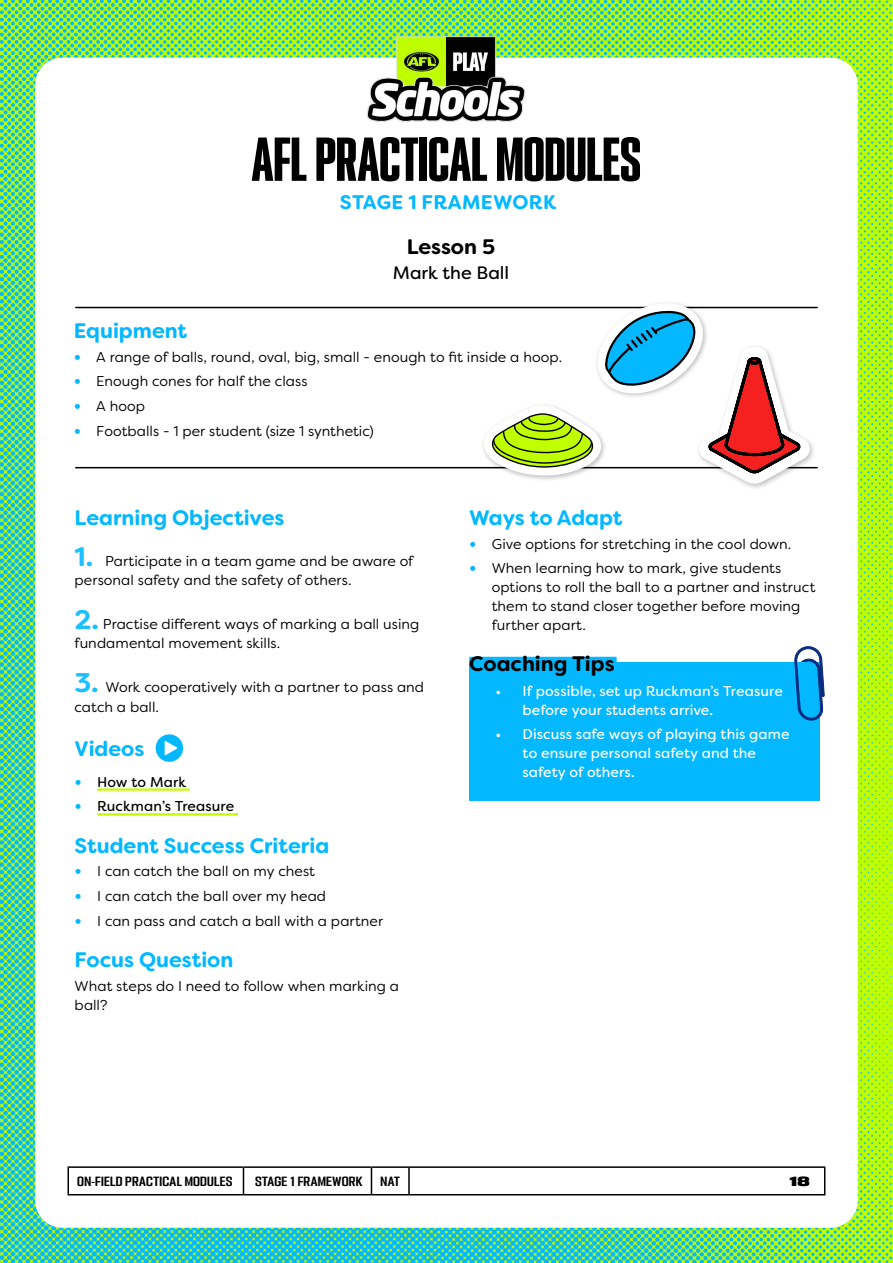
<style>
.page{position:relative;width:893px;height:1263px;background:#fff}
.page>*{position:absolute;margin:0;border:0;box-sizing:border-box;transform-origin:0 0}
.t1{font:55.5px "PODIUM Sharp 2.10";color:#000}
.Subhead_1{font:700 21px "Filson Soft";color:#03b8ff}
.Subhead_1_Black{font:700 21px "Filson Soft";color:#000}
.Heading_3{font:700 21px "Filson Soft";letter-spacing:-.005em;color:#000}
.t2{font:700 19.65px "Filson Soft";letter-spacing:.02em;color:#03b8ff}
.Heading_3_1{font:18px "Filson Soft";letter-spacing:-.005em;color:#000}
.NEW_body{font:14.25px/18.8px "Filson Soft";letter-spacing:.005em;color:#000}
.t3{font:14.25px/18.8px "Filson Soft";letter-spacing:.005em;color:#fff}
.t4{font:14.25px "Filson Soft";letter-spacing:.005em;color:#000}
.t5{font:12px "PODIUM Sharp 4.9";letter-spacing:.02em;color:#000}
.t6{font:12px "PODIUM Sharp 7.12";color:#000}
.s1{font-weight:700;font-size:18px;color:#03b8ff}
.s2{font-weight:700;font-size:27px;color:#1cbfff}
</style>
<div class="page">
<img style="left:0;top:0;width:893px;height:1263px">
<div style="left:35px;top:58px;width:823px;height:1170px;background:#fff;border-radius:27px"></div>
<img style="left:332px;top:0;width:229px;height:122px">
<hr style="left:68px;top:1166px;width:175px;height:2px;background:#000">
<svg style="left:68px;top:1168px;width:1px;height:26px"></svg>
<hr style="left:243px;top:1166px;width:128px;height:2px;background:#000">
<svg style="left:243px;top:1168px;width:1px;height:26px"></svg>
<hr style="left:371px;top:1166px;width:38px;height:2px;background:#000">
<svg style="left:371px;top:1168px;width:1px;height:26px"></svg>
<hr style="left:409px;top:1166px;width:416px;height:2px;background:#000">
<hr style="left:408px;top:1168px;width:2px;height:26px;background:#000">
<svg style="left:824px;top:1168px;width:1px;height:26px"></svg>
<hr style="left:68px;top:1194px;width:175px;height:1px;background:#000">
<hr style="left:243px;top:1194px;width:128px;height:1px;background:#000">
<hr style="left:371px;top:1194px;width:38px;height:1px;background:#000">
<hr style="left:409px;top:1194px;width:416px;height:1px;background:#000">
<hr style="left:97px;top:788px;width:93px;height:3px;background:#c0ff00">
<hr style="left:97px;top:813px;width:141px;height:2px;background:#c0ff00">
<svg style="left:156px;top:734px;width:27px;height:28px"></svg>
<div style="left:469px;top:662px;width:350px;height:138px;background:#03b8ff"></div>
<svg style="left:794px;top:646px;width:30px;height:74px"></svg>
<div style="left:469px;top:657px;width:148px;height:15px;background:#03b8ff"></div>
<hr style="left:76px;top:307px;width:741px;height:1px;background:#000">
<hr style="left:76px;top:467px;width:741px;height:1px;background:#000">
<div style="left:695px;top:343px;width:121px;height:147px;background:#000;opacity:.25"></div>
<svg style="left:483px;top:302px;width:327px;height:182px"></svg>
<h1 class="t1" style="left:252px;top:124px;width:391px">AFL PRACTICAL MODULES</h1>
<h3 class="t2" style="left:340px;top:190px;width:218px">STAGE 1 FRAMEWORK</h3>
<p class="Heading_3" style="left:407px;top:233px;width:90px">Lesson 5</p>
<p class="Heading_3_1" style="left:393px;top:261px;width:118px">Mark the Ball</p>
<p class="Subhead_1" style="left:74px;top:317px;width:115px">Equipment</p>
<p class="NEW_body" style="left:74px;top:347px;width:490px"><span class="s1">•</span> A range of balls, round, oval, big, small - enough to fit inside a hoop.</p>
<p class="NEW_body" style="left:74px;top:372px;width:235px"><span class="s1">•</span> Enough cones for half the class</p>
<p class="NEW_body" style="left:74px;top:397px;width:73px"><span class="s1">•</span> A hoop</p>
<p class="NEW_body" style="left:74px;top:421px;width:302px"><span class="s1">•</span> Footballs - 1 per student (size 1 synthetic)</p>
<p class="Subhead_1" style="left:75px;top:504px;width:211px">Learning Objectives</p>
<p class="NEW_body" style="left:75px;top:551px;width:340px"><span class="s2">1.</span> Participate in a team game and be aware of personal safety and the safety of others.</p>
<p class="NEW_body" style="left:75px;top:614px;width:346px"><span class="s2">2.</span> Practise different ways of marking a ball using fundamental movement skills.</p>
<p class="NEW_body" style="left:75px;top:677px;width:351px;line-height:19.8px"><span class="s2">3.</span> Work cooperatively with a partner to pass and catch a ball.</p>
<p class="Subhead_1" style="left:75px;top:735px;width:71px">Videos</p>
<p class="t4" style="left:75px;top:772px;width:113px"><span class="s1">•</span> How to Mark</p>
<p class="t4" style="left:75px;top:797px;width:161px"><span class="s1">•</span> Ruckman’s Treasure</p>
<p class="Subhead_1" style="left:75px;top:832px;width:256px">Student Success Criteria</p>
<p class="NEW_body" style="left:75px;top:862px;width:242px"><span class="s1">•</span> I can catch the ball on my chest</p>
<p class="NEW_body" style="left:75px;top:886px;width:253px"><span class="s1">•</span> I can catch the ball over my head</p>
<p class="NEW_body" style="left:75px;top:911px;width:310px"><span class="s1">•</span> I can pass and catch a ball with a partner</p>
<p class="Subhead_1" style="left:75px;top:946px;width:160px">Focus Question</p>
<p class="NEW_body" style="left:75px;top:976px;width:326px">What steps do I need to follow when marking a ball?</p>
<p class="Subhead_1" style="left:469px;top:504px;width:155px">Ways to Adapt</p>
<p class="NEW_body" style="left:469px;top:534px;width:324px"><span class="s1">•</span> Give options for stretching in the cool down.</p>
<p class="NEW_body" style="left:492px;top:559px;width:325px;text-indent:-22px"><span class="s1">•</span> When learning how to mark, give students options to roll the ball to a partner and instruct them to stand closer together before moving further apart.</p>
<p class="Subhead_1_Black" style="left:469px;top:650px;width:147px">Coaching Tips</p>
<p class="t3" style="left:522px;top:681px;width:262px;text-indent:-27px">• If possible, set up Ruckman’s Treasure before your students arrive.</p>
<p class="t3" style="left:522px;top:725px;width:269px;text-indent:-27px">• Discuss safe ways of playing this game to ensure personal safety and the safety of others.</p>
<p class="t5" style="left:77px;top:1173px;width:157px">ON-FIELD PRACTICAL MODULES</p>
<p class="t5" style="left:255px;top:1173px;width:109px">STAGE 1 FRAMEWORK</p>
<p class="t5" style="left:380px;top:1173px;width:21px">NAT</p>
<p class="t6" style="left:789px;top:1173px;width:22px">18</p>
</div>
